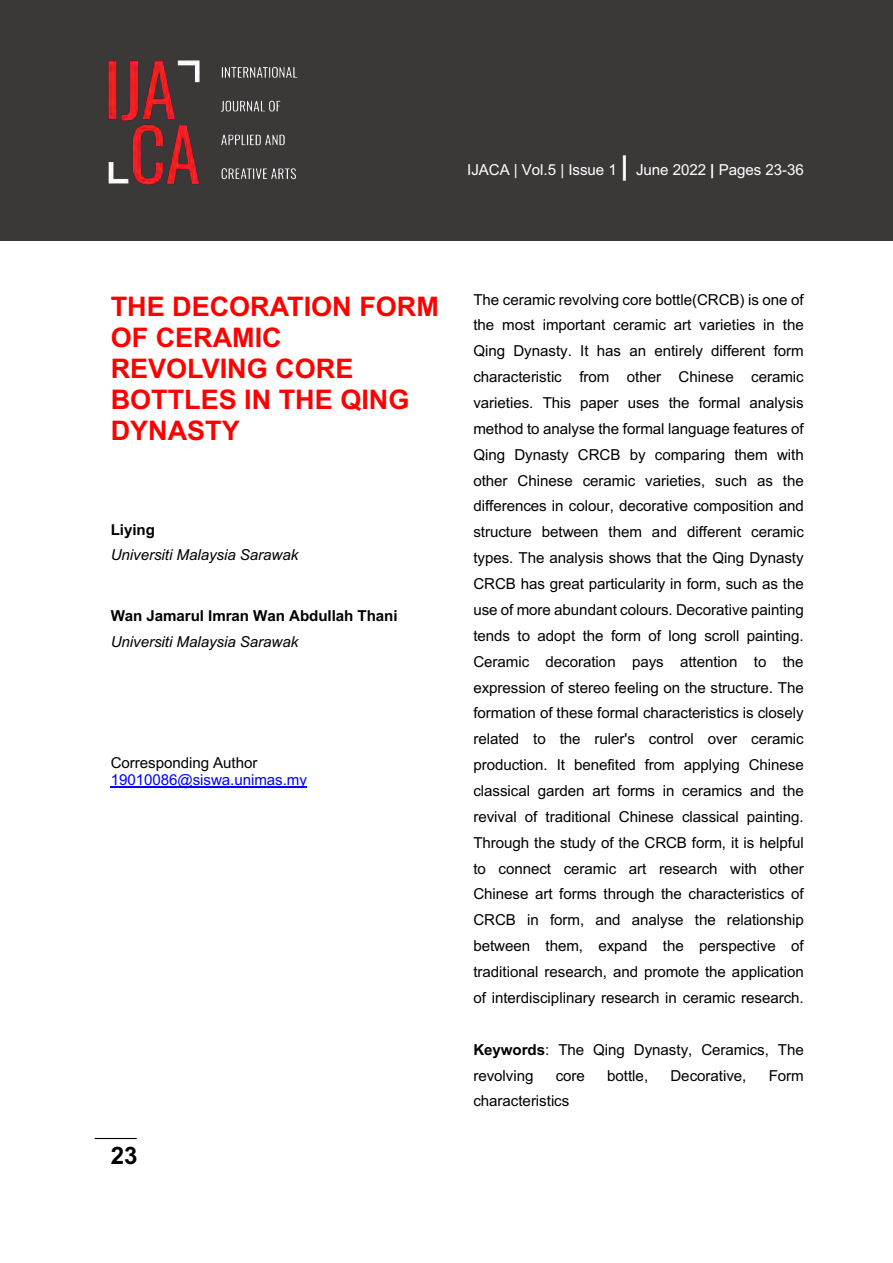
<style>
.page{position:relative;width:893px;height:1263px;background:#fff}
.page>*{position:absolute;margin:0;border:0;box-sizing:border-box;transform-origin:0 0}
.t1{font:700 27px/31px "Arial";color:#f00}
.t2{font:700 24.15px "Arial";color:#000}
.t3{font:15.15px/25.8px "Arial";letter-spacing:-.005em;color:#000;text-align:justify}
.t4{font:italic 15.15px "Arial";letter-spacing:-.005em;color:#000}
.t5{font:15.15px "Arial";letter-spacing:-.005em;color:#fff}
.t6{font:700 15.15px "Arial";letter-spacing:-.005em;color:#000}
.t7{font:15.15px "Arial";letter-spacing:-.005em;color:#00f}
.s1{font-weight:700;font-size:27px}
.s2{font-weight:700}
</style>
<div class="page">
<div style="left:0;top:0;width:892px;height:241px;background:#3b3838"></div>
<img style="left:108px;top:60px;width:190px;height:125px">
<hr style="left:95px;top:1138px;width:42px;height:1px;background:#000">
<hr style="left:111px;top:787px;width:196px;height:1px;background:#00f">
<p class="t5" style="left:467px;top:161px;width:338px">IJACA | Vol.5 | Issue 1 <span class="s1">|</span> June 2022 <span class="s2">|</span> Pages 23-36</p>
<h1 class="t1" style="left:111px;top:291px;width:329px">THE DECORATION FORM<br>OF CERAMIC<br>REVOLVING CORE<br>BOTTLES IN THE QING<br>DYNASTY</h1>
<p class="t6" style="left:111px;top:521px;width:46px">Liying</p>
<p class="t4" style="left:111px;top:547px;width:189px">Universiti Malaysia Sarawak</p>
<p class="t6" style="left:111px;top:608px;width:288px">Wan Jamarul Imran Wan Abdullah Thani</p>
<p class="t4" style="left:111px;top:634px;width:189px">Universiti Malaysia Sarawak</p>
<p class="t3" style="left:111px;top:750px;width:148px">Corresponding Author</p>
<p class="t7" style="left:111px;top:771px;width:198px">19010086@siswa.unimas.my</p>
<h2 class="t2" style="left:111px;top:1142px;width:28px">23</h2>
<p class="t3" style="left:473px;top:286px;width:332px">The ceramic revolving core bottle(CRCB) is one of the most important ceramic art varieties in the Qing Dynasty. It has an entirely different form characteristic from other Chinese ceramic varieties. This paper uses the formal analysis method to analyse the formal language features of Qing Dynasty CRCB by comparing them with other Chinese ceramic varieties, such as the differences in colour, decorative composition and structure between them and different ceramic types. The analysis shows that the Qing Dynasty CRCB has great particularity in form, such as the use of more abundant colours. Decorative painting tends to adopt the form of long scroll painting.<br>Ceramic decoration pays attention to the expression of stereo feeling on the structure. The formation of these formal characteristics is closely related to the ruler's control over ceramic production. It benefited from applying Chinese classical garden art forms in ceramics and the revival of traditional Chinese classical painting.<br>Through the study of the CRCB form, it is helpful to connect ceramic art research with other Chinese art forms through the characteristics of CRCB in form, and analyse the relationship between them, expand the perspective of traditional research, and promote the application of interdisciplinary research in ceramic research.</p>
<p class="t3" style="left:473px;top:1036px;width:332px"><span class="s2">Keywords</span>: The Qing Dynasty, Ceramics, The revolving</p>
<p class="t3" style="left:555px;top:1062px;width:31px">core</p>
<p class="t3" style="left:607px;top:1062px;width:42px">bottle,</p>
<p class="t3" style="left:670px;top:1062px;width:77px">Decorative,</p>
<p class="t3" style="left:768px;top:1062px;width:37px">Form</p>
<p class="t3" style="left:473px;top:1088px;width:97px">characteristics</p>
</div>
